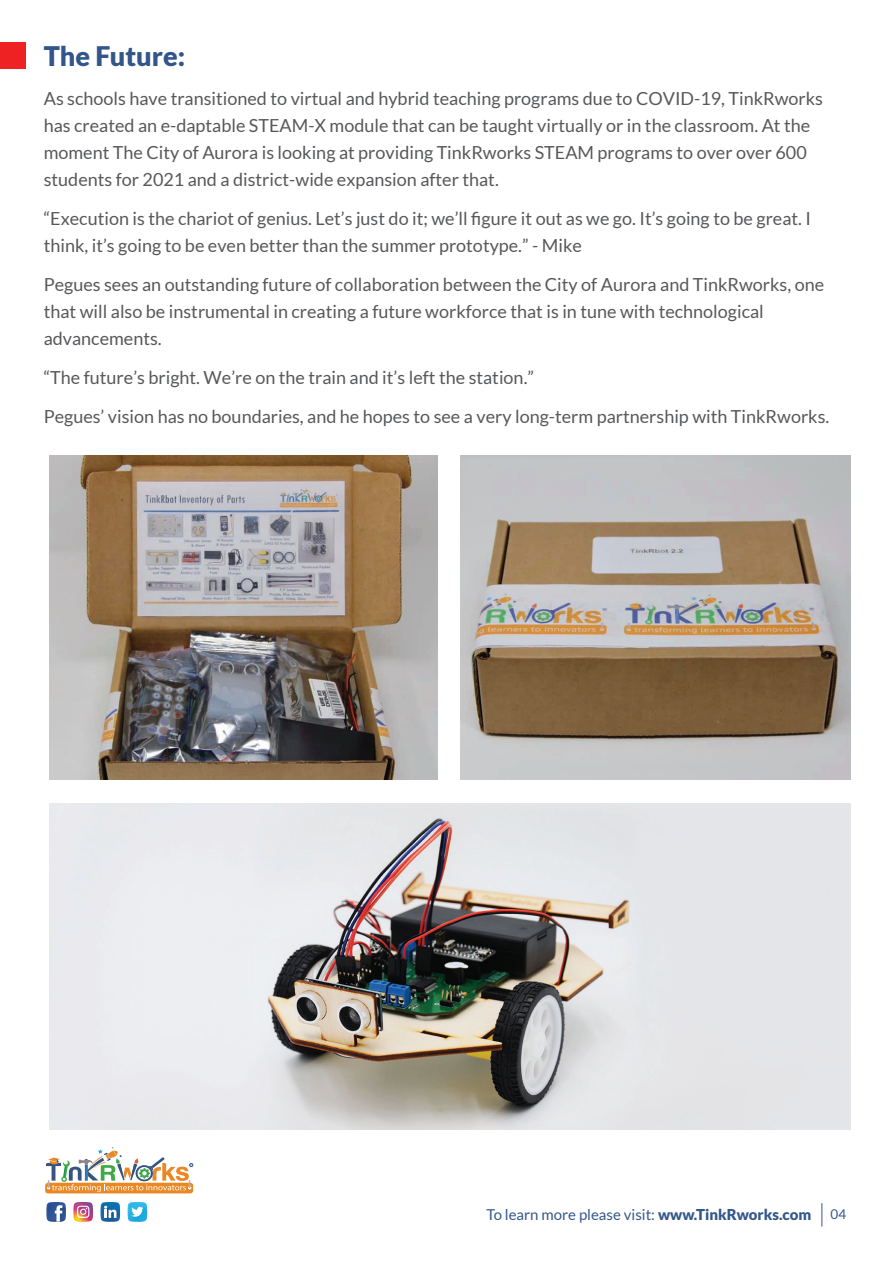
<style>
.page{position:relative;width:893px;height:1263px;background:#fff}
.page>*{position:absolute;margin:0;border:0;box-sizing:border-box;transform-origin:0 0}
.t1{font:900 27px "Lato";color:#32568a}
.t2{font:18px/27px "Lato";color:#57585a}
.t3{font:15px "Lato";color:#33588b}
.t4{font:13.5px "Lato";color:#33588b}
.s1{font-weight:900}
</style>
<div class="page">
<svg style="left:821px;top:1203px;width:1px;height:23px"></svg>
<svg style="left:127px;top:1202px;width:20px;height:20px"></svg>
<svg style="left:46px;top:1202px;width:20px;height:20px"></svg>
<svg style="left:100px;top:1202px;width:20px;height:20px"></svg>
<svg style="left:73px;top:1202px;width:20px;height:20px"></svg>
<div style="left:0;top:42px;width:26px;height:27px;background:#ee2123"></div>
<img style="left:50px;top:455px;width:388px;height:325px">
<img style="left:461px;top:455px;width:389px;height:325px">
<img style="left:50px;top:803px;width:800px;height:326px">
<div style="left:45px;top:1183px;width:148px;height:10px;background:#eb8823;border-radius:3px"></div>
<svg style="left:46px;top:1147px;width:147px;height:45px"></svg>
<h1 class="t1" style="left:44px;top:40px;width:143px">The Future:</h1>
<p class="t2" style="left:44px;top:85px;width:781px">As schools have transitioned to virtual and hybrid teaching programs due to COVID-19, TinkRworks has created an e-daptable STEAM-X module that can be taught virtually or in the classroom. At the moment The City of Aurora is looking at providing TinkRworks STEAM programs to over over 600 students for 2021 and a district-wide expansion after that.</p>
<p class="t2" style="left:44px;top:205px;width:769px">“Execution is the chariot of genius. Let’s just do it; we’ll figure it out as we go. It’s going to be great. I think, it’s going to be even better than the summer prototype.” - Mike</p>
<p class="t2" style="left:44px;top:271px;width:782px">Pegues sees an outstanding future of collaboration between the City of Aurora and TinkRworks, one that will also be instrumental in creating a future workforce that is in tune with technological advancements.</p>
<p class="t2" style="left:44px;top:358px;width:787px;line-height:39px">“The future’s bright. We’re on the train and it’s left the station.”<br>Pegues’ vision has no boundaries, and he hopes to see a very long-term partnership with TinkRworks.</p>
<p class="t3" style="left:486px;top:1206px;width:327px">To learn more please visit: <span class="s1">www.TinkRworks.com</span></p>
<p class="t4" style="left:830px;top:1207px;width:17px">04</p>
</div>
